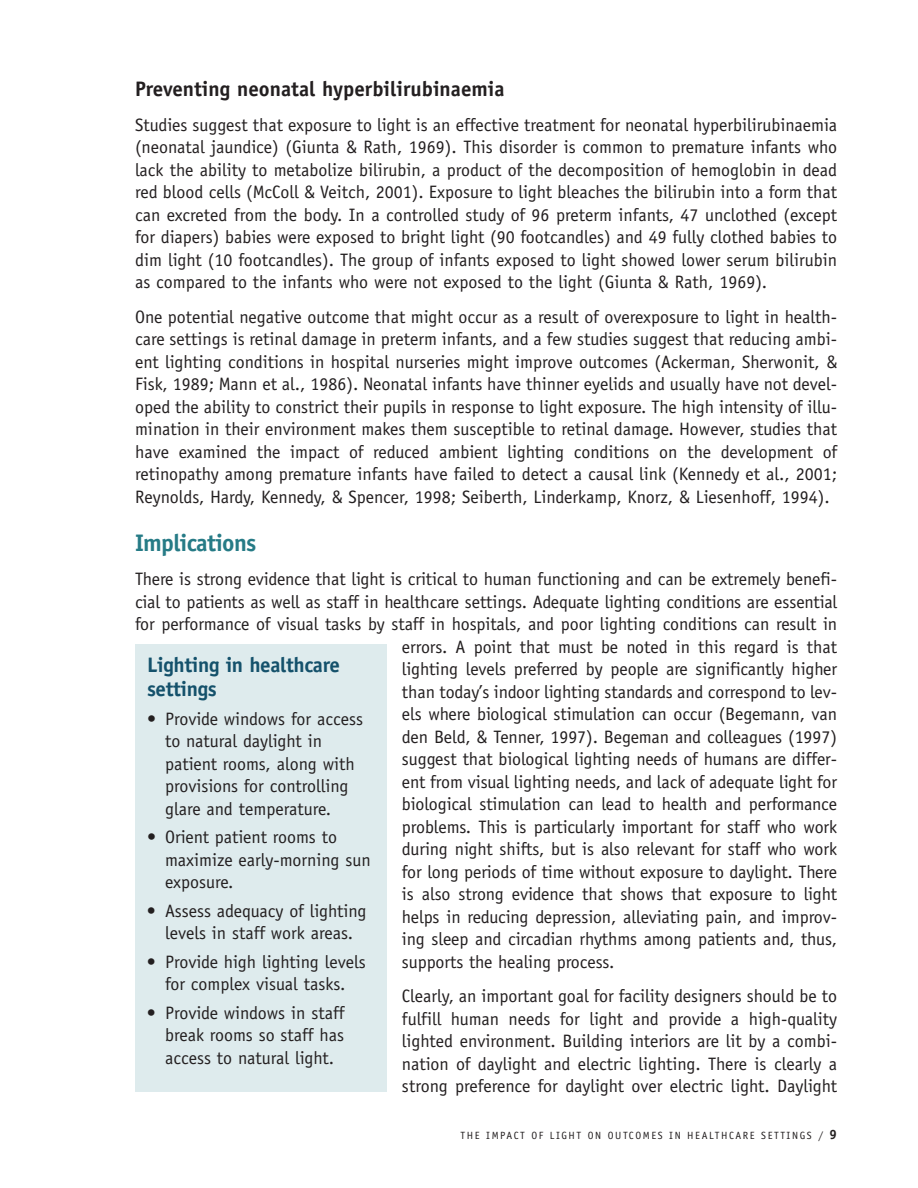
<style>
.page{position:relative;width:918px;height:1188px;background:#fff}
.page>*{position:absolute;margin:0;border:0;box-sizing:border-box;transform-origin:0 0}
.t1{font:700 24px "Officina Sans";letter-spacing:-.03em;color:#267b86}
.t2{font:700 21px "Officina Sans";color:#231f20}
.t3{font:700 21px/24px "Officina Sans";letter-spacing:-.015em;color:#14516b}
.t4{font:18px/22.5px "Officina Sans";letter-spacing:-.005em;color:#231f20;text-align:justify}
.t5{font:10.5px "Officina Sans";letter-spacing:.15em;color:#231f20}
.s1{font-weight:700;font-size:13.5px}
</style>
<div class="page">
<div style="left:135px;top:645px;width:252px;height:447px;background:#deebed"></div>
<p class="t2" style="left:135px;top:81px;width:371px">Preventing neonatal hyperbilirubinaemia</p>
<p class="t4" style="left:135px;top:115px;width:704px">Studies suggest that exposure to light is an effective treatment for neonatal hyperbilirubinaemia (neonatal jaundice) (Giunta &amp; Rath, 1969). This disorder is common to premature infants who lack the ability to metabolize bilirubin, a product of the decomposition of hemoglobin in dead red blood cells (McColl &amp; Veitch, 2001). Exposure to light bleaches the bilirubin into a form that can excreted from the body. In a controlled study of 96 preterm infants, 47 unclothed (except for diapers) babies were exposed to bright light (90 footcandles) and 49 fully clothed babies to dim light (10 footcandles). The group of infants exposed to light showed lower serum bilirubin as compared to the infants who were not exposed to the light (Giunta &amp; Rath, 1969).</p>
<p class="t4" style="left:135px;top:307px;width:704px">One potential negative outcome that might occur as a result of overexposure to light in health&shy;care settings is retinal damage in preterm infants, and a few studies suggest that reducing ambi&shy;ent lighting conditions in hospital nurseries might improve outcomes (Ackerman, Sherwonit, &amp; Fisk, 1989; Mann et al., 1986). Neonatal infants have thinner eyelids and usually have not devel&shy;oped the ability to constrict their pupils in response to light exposure. The high intensity of illu&shy;mination in their environment makes them susceptible to retinal damage. However, studies that have examined the impact of reduced ambient lighting conditions on the development of retinopathy among premature infants have failed to detect a causal link (Kennedy et al., 2001; Reynolds, Hardy, Kennedy, &amp; Spencer, 1998; Seiberth, Linderkamp, Knorz, &amp; Liesenhoff, 1994).</p>
<h1 class="t1" style="left:135px;top:533px;width:123px">Implications</h1>
<p class="t4" style="left:135px;top:569px;width:704px">There is strong evidence that light is critical to human functioning and can be extremely benefi-</p>
<p class="t4" style="left:135px;top:592px;width:704px">cial to patients as well as staff in healthcare settings. Adequate lighting conditions are essential</p>
<p class="t4" style="left:135px;top:614px;width:704px">for performance of visual tasks by staff in hospitals, and poor lighting conditions can result in</p>
<p class="t4" style="left:402px;top:637px;width:437px">errors. A point that must be noted in this regard is that</p>
<p class="t4" style="left:402px;top:659px;width:437px">lighting levels preferred by people are significantly higher</p>
<p class="t4" style="left:402px;top:682px;width:437px">than today’s indoor lighting standards and correspond to lev-</p>
<p class="t4" style="left:402px;top:704px;width:437px">els where biological stimulation can occur (Begemann, van</p>
<p class="t4" style="left:402px;top:727px;width:437px">den Beld, &amp; Tenner, 1997). Begeman and colleagues (1997)</p>
<p class="t4" style="left:402px;top:749px;width:437px">suggest that biological lighting needs of humans are differ-</p>
<p class="t4" style="left:402px;top:772px;width:437px">ent from visual lighting needs, and lack of adequate light for</p>
<p class="t4" style="left:402px;top:794px;width:437px">biological stimulation can lead to health and performance</p>
<p class="t4" style="left:402px;top:817px;width:437px">problems. This is particularly important for staff who work</p>
<p class="t4" style="left:402px;top:839px;width:437px">during night shifts, but is also relevant for staff who work</p>
<p class="t4" style="left:402px;top:862px;width:437px">for long periods of time without exposure to daylight. There</p>
<p class="t4" style="left:402px;top:884px;width:437px">is also strong evidence that shows that exposure to light</p>
<p class="t4" style="left:402px;top:907px;width:437px">helps in reducing depression, alleviating pain, and improv-</p>
<p class="t4" style="left:402px;top:929px;width:437px">ing sleep and circadian rhythms among patients and, thus,</p>
<p class="t4" style="left:402px;top:952px;width:214px">supports the healing process.</p>
<p class="t4" style="left:402px;top:986px;width:437px">Clearly, an important goal for facility designers should be to fulfill human needs for light and provide a high-quality lighted environment. Building interiors are lit by a combi&shy;nation of daylight and electric lighting. There is clearly a strong preference for daylight over electric light. Daylight</p>
<p class="t5" style="left:461px;top:1132px;width:378px">THE IMPACT OF LIGHT ON OUTCOMES IN HEALTHCARE SETTINGS / <span class="s1">9</span></p>
<p class="t3" style="left:147px;top:655px;width:194px">Lighting in healthcare settings</p>
<p class="t4" style="left:165px;top:709px;width:200px;text-align:left;text-indent:-18px">• Provide windows for access to natural daylight in patient rooms, along with provisions for controlling glare and temperature.</p>
<p class="t4" style="left:165px;top:827px;width:207px;text-align:left;text-indent:-18px">• Orient patient rooms to maximize early-morning sun exposure.</p>
<p class="t4" style="left:147px;top:901px;width:221px;text-align:center">• Assess adequacy of lighting levels in staff work areas.</p>
<p class="t4" style="left:147px;top:952px;width:220px;text-align:center">• Provide high lighting levels for complex visual tasks.</p>
<p class="t4" style="left:165px;top:1003px;width:181px;text-indent:-18px">• Provide windows in staff break rooms so staff has access to natural light.</p>
</div>
